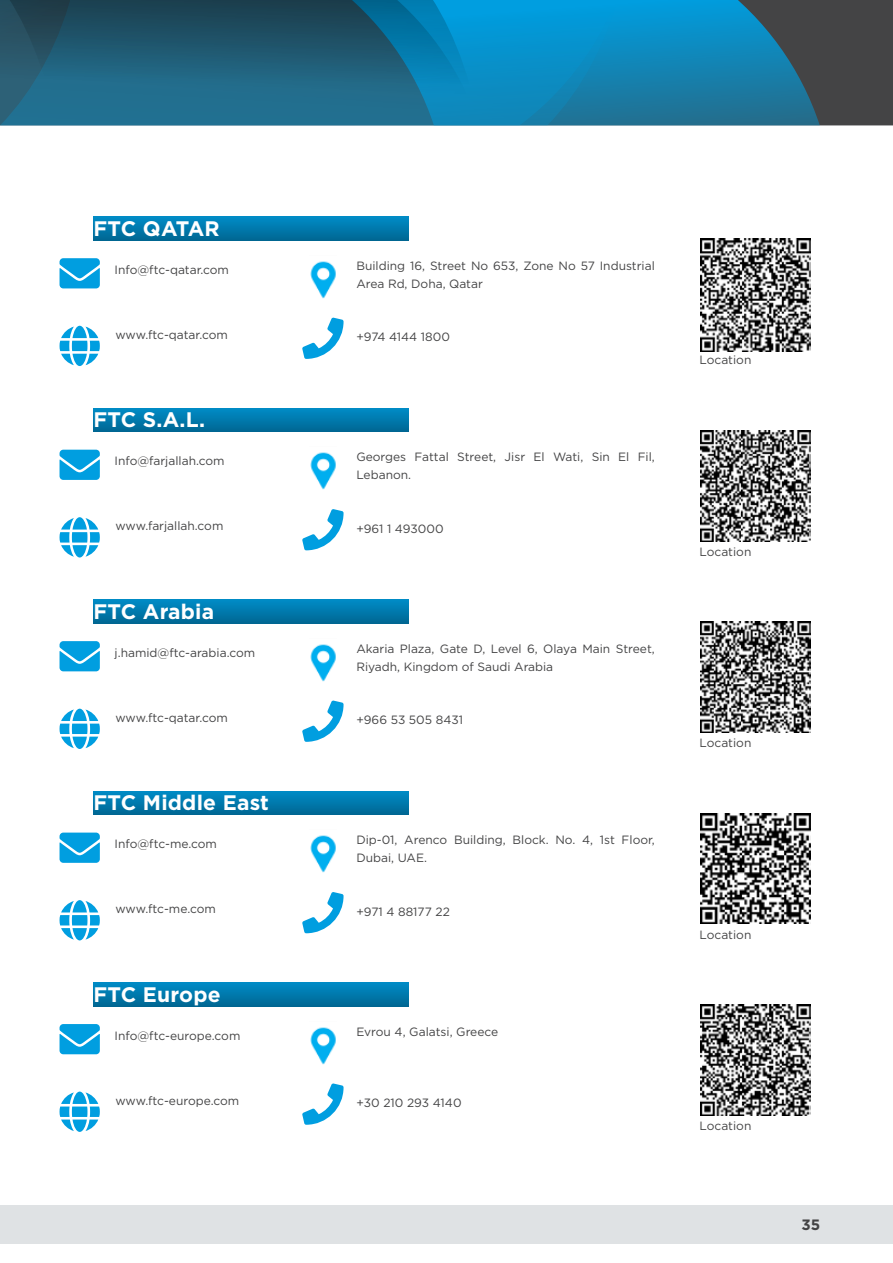
<style>
.page{position:relative;width:893px;height:1263px;background:#fff}
.page>*{position:absolute;margin:0;border:0;box-sizing:border-box;transform-origin:0 0}
.t1{font:700 21px "Gotham";letter-spacing:.01em;color:#fff}
.t2{font:700 15px "Gotham";color:#444445}
.t3{font:12px/18px "Gotham";color:#444445}
</style>
<div class="page">
<div style="left:820px;top:0;width:73px;height:125px;background:#444445"></div>
<div style="left:0;top:1205px;width:893px;height:39px;background:#dfe2e4"></div>
<svg style="left:622px;top:0;width:198px;height:125px;background:#1b79a0"></svg>
<svg style="left:479px;top:0;width:143px;height:125px;background:#0b8dc3"></svg>
<svg style="left:0;top:0;width:479px;height:125px;background:#1c6381"></svg>
<img style="left:310px;top:261px;width:26px;height:38px">
<img style="left:310px;top:452px;width:26px;height:38px">
<img style="left:310px;top:644px;width:26px;height:38px">
<img style="left:310px;top:835px;width:26px;height:38px">
<img style="left:310px;top:1027px;width:26px;height:38px">
<svg style="left:302px;top:317px;width:42px;height:42px"></svg>
<svg style="left:302px;top:509px;width:42px;height:41px"></svg>
<svg style="left:302px;top:700px;width:42px;height:42px"></svg>
<svg style="left:302px;top:892px;width:42px;height:41px"></svg>
<svg style="left:302px;top:1083px;width:42px;height:42px"></svg>
<svg style="left:60px;top:258px;width:40px;height:30px"></svg>
<svg style="left:60px;top:450px;width:40px;height:30px"></svg>
<svg style="left:60px;top:641px;width:40px;height:30px"></svg>
<svg style="left:60px;top:832px;width:40px;height:31px"></svg>
<svg style="left:60px;top:1024px;width:40px;height:30px"></svg>
<svg style="left:60px;top:326px;width:40px;height:40px"></svg>
<svg style="left:60px;top:517px;width:40px;height:40px"></svg>
<svg style="left:60px;top:709px;width:40px;height:40px"></svg>
<svg style="left:60px;top:900px;width:40px;height:40px"></svg>
<svg style="left:60px;top:1091px;width:40px;height:41px"></svg>
<svg style="left:94px;top:217px;width:314px;height:23px;background:#0079ac"></svg>
<div style="left:94px;top:408px;width:314px;height:24px;background:linear-gradient(to bottom,#008cc6,#006895)"></div>
<svg style="left:94px;top:600px;width:314px;height:23px;background:#0079ac"></svg>
<div style="left:94px;top:791px;width:314px;height:24px;background:linear-gradient(to bottom,#008cc6,#006895)"></div>
<svg style="left:94px;top:983px;width:314px;height:23px;background:#0079ac"></svg>
<img style="left:700px;top:239px;width:111px;height:113px">
<img style="left:700px;top:430px;width:111px;height:111px">
<img style="left:700px;top:622px;width:111px;height:110px">
<img style="left:700px;top:813px;width:111px;height:111px">
<img style="left:700px;top:1005px;width:111px;height:110px">
<h1 class="t1" style="left:94px;top:215px;width:128px">FTC QATAR</h1>
<p class="t3" style="left:115px;top:260px;width:116px">Info@ftc-qatar.com</p>
<p class="t3" style="left:115px;top:325px;width:114px">www.ftc-qatar.com</p>
<h1 class="t1" style="left:94px;top:406px;width:113px">FTC S.A.L.</h1>
<p class="t3" style="left:115px;top:452px;width:112px">Info@farjallah.com</p>
<p class="t3" style="left:115px;top:517px;width:109px">www.farjallah.com</p>
<h1 class="t1" style="left:94px;top:598px;width:122px">FTC Arabia</h1>
<p class="t3" style="left:115px;top:643px;width:142px">j.hamid@ftc-arabia.com</p>
<p class="t3" style="left:115px;top:708px;width:114px">www.ftc-qatar.com</p>
<h1 class="t1" style="left:94px;top:789px;width:177px">FTC Middle East</h1>
<p class="t3" style="left:115px;top:835px;width:104px">Info@ftc-me.com</p>
<p class="t3" style="left:115px;top:900px;width:102px">www.ftc-me.com</p>
<h1 class="t1" style="left:94px;top:980px;width:129px">FTC Europe</h1>
<p class="t3" style="left:115px;top:1026px;width:127px">Info@ftc-europe.com</p>
<p class="t3" style="left:115px;top:1091px;width:125px">www.ftc-europe.com</p>
<p class="t3" style="left:356px;top:256px;width:300px">Building 16, Street No 653, Zone No 57 Industrial<br>Area Rd, Doha, Qatar</p>
<p class="t3" style="left:356px;top:328px;width:95px">+974 4144 1800</p>
<p class="t3" style="left:356px;top:448px;width:300px">Georges Fattal Street, Jisr El Wati, Sin El Fil,<br>Lebanon.</p>
<p class="t3" style="left:356px;top:519px;width:89px">+961 1 493000</p>
<p class="t3" style="left:356px;top:639px;width:300px">Akaria Plaza, Gate D, Level 6, Olaya Main Street,<br>Riyadh, Kingdom of Saudi Arabia</p>
<p class="t3" style="left:356px;top:711px;width:108px">+966 53 505 8431</p>
<p class="t3" style="left:356px;top:831px;width:300px">Dip-01, Arenco Building, Block. No. 4, 1st Floor,<br>Dubai, UAE.</p>
<p class="t3" style="left:356px;top:902px;width:95px">+971 4 88177 22</p>
<p class="t3" style="left:356px;top:1022px;width:143px">Evrou 4, Galatsi, Greece</p>
<p class="t3" style="left:356px;top:1093px;width:107px">+30 210 293 4140</p>
<p class="t3" style="left:699px;top:351px;width:53px">Location</p>
<p class="t3" style="left:699px;top:542px;width:53px">Location</p>
<p class="t3" style="left:699px;top:734px;width:53px">Location</p>
<p class="t3" style="left:699px;top:925px;width:53px">Location</p>
<p class="t3" style="left:699px;top:1116px;width:53px">Location</p>
<p class="t2" style="left:801px;top:1215px;width:20px">35</p>
</div>
